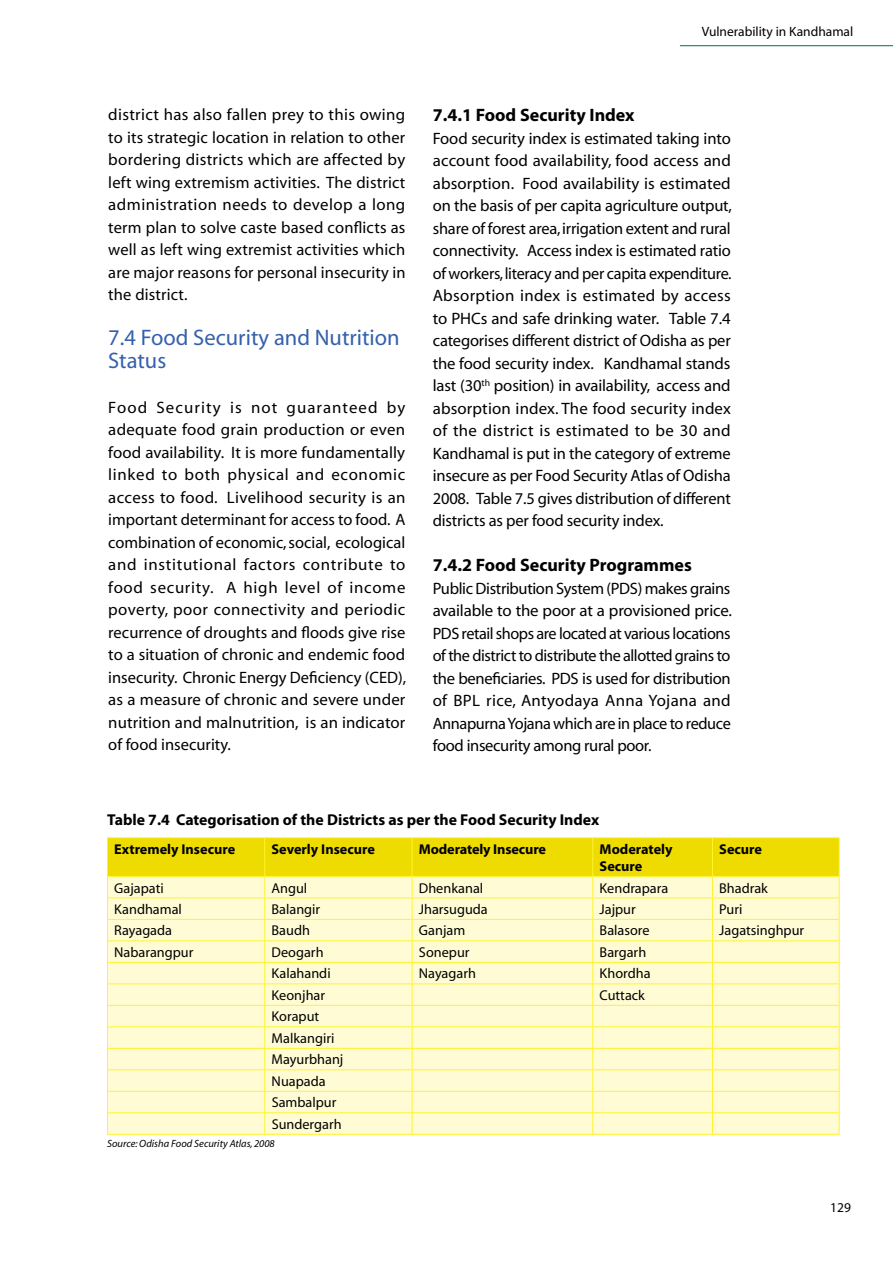
<style>
.page{position:relative;width:893px;height:1263px;background:#fff}
.page>*{position:absolute;margin:0;border:0;box-sizing:border-box;transform-origin:0 0}
.t1{font:22.5px/22.5px "Myriad";color:#3560ad}
.t2{font:700 18px "Myriad Pro";color:#000}
.t3{font:16.5px/22.5px "Myriad";color:#000;text-align:justify}
.t4{font:700 15.75px "Myriad Pro";color:#000}
.t5{font:14.25px/21.5px "Myriad";color:#000}
.t6{font:700 14.25px/17.1px "Myriad Pro";color:#000}
.t7{font:13.5px "Myriad";color:#000}
.t8{font:italic 10.5px "Myriad";color:#000}
</style>
<div class="page">
<hr style="left:680px;top:45px;width:213px;height:1px;background:#007236">
<svg style="left:107px;top:838px;width:733px;height:296px;background:#fcf7b2"></svg>
<hr style="left:107px;top:1134px;width:158px;height:1px;background:#fff32a">
<hr style="left:265px;top:1134px;width:147px;height:1px;background:#fff32a">
<hr style="left:412px;top:1134px;width:181px;height:1px;background:#fff32a">
<hr style="left:593px;top:1134px;width:119px;height:1px;background:#fff32a">
<hr style="left:712px;top:1134px;width:127px;height:1px;background:#fff32a">
<hr style="left:107px;top:838px;width:1px;height:38px;background:#fff32b">
<hr style="left:107px;top:837px;width:158px;height:1px;background:#fff32b">
<hr style="left:265px;top:837px;width:147px;height:1px;background:#fff32b">
<hr style="left:412px;top:837px;width:181px;height:1px;background:#fff32b">
<hr style="left:593px;top:837px;width:119px;height:1px;background:#fff32b">
<hr style="left:712px;top:837px;width:127px;height:1px;background:#fff32b">
<hr style="left:264px;top:838px;width:1px;height:38px;background:#fff32b">
<hr style="left:412px;top:838px;width:1px;height:38px;background:#fff32b">
<hr style="left:592px;top:838px;width:1px;height:38px;background:#fff32b">
<hr style="left:712px;top:838px;width:1px;height:38px;background:#fff32b">
<hr style="left:839px;top:838px;width:1px;height:38px;background:#fff32b">
<hr style="left:107px;top:876px;width:158px;height:1px;background:#fff32a">
<hr style="left:265px;top:876px;width:147px;height:1px;background:#fff32a">
<hr style="left:412px;top:876px;width:181px;height:1px;background:#fff32a">
<hr style="left:593px;top:876px;width:119px;height:1px;background:#fff32a">
<hr style="left:712px;top:876px;width:127px;height:1px;background:#fff32a">
<p class="t7" style="left:702px;top:25px;width:153px">Vulnerability in Kandhamal</p>
<p class="t3" style="left:108px;top:104px;width:299px">district has also fallen prey to this owing to its strategic location in relation to other bordering districts which are affected by left wing extremism activities. The district administration needs to develop a long term plan to solve caste based conflicts as well as left wing extremist activities which are major reasons for personal insecurity in the district.</p>
<h1 class="t1" style="left:108px;top:327px;width:293px">7.4 Food Security and Nutrition<br>Status</h1>
<p class="t3" style="left:108px;top:396px;width:299px">Food Security is not guaranteed by adequate food grain production or even food availability. It is more fundamentally linked to both physical and economic access to food. Livelihood security is an important determinant for access to food. A combination of economic, social, ecological and institutional factors contribute to food security. A high level of income poverty, poor connectivity and periodic recurrence of droughts and floods give rise to a situation of chronic and endemic food insecurity. Chronic Energy Deficiency (CED), as a measure of chronic and severe under nutrition and malnutrition, is an indicator of food insecurity.</p>
<p class="t2" style="left:433px;top:103px;width:203px">7.4.1 Food Security Index</p>
<p class="t3" style="left:433px;top:128px;width:301px">Food security index is estimated taking into account food availability, food access and absorption. Food availability is estimated on the basis of per capita agriculture output, share of forest area, irrigation extent and rural connectivity. Access index is estimated ratio of workers, literacy and per capita expenditure.<br>Absorption index is estimated by access to PHCs and safe drinking water. Table 7.4 categorises different district of Odisha as per the food security index. Kandhamal stands last (30<sup>th</sup> position) in availability, access and absorption index. The food security index of the district is estimated to be 30 and Kandhamal is put in the category of extreme insecure as per Food Security Atlas of Odisha 2008. Table 7.5 gives distribution of different districts as per food security index.</p>
<p class="t2" style="left:433px;top:553px;width:261px">7.4.2 Food Security Programmes</p>
<p class="t3" style="left:433px;top:578px;width:301px">Public Distribution System (PDS) makes grains available to the poor at a provisioned price.<br>PDS retail shops are located at various locations of the district to distribute the allotted grains to the beneficiaries. PDS is used for distribution of BPL rice, Antyodaya Anna Yojana and Annapurna Yojana which are in place to reduce food insecurity among rural poor.</p>
<p class="t4" style="left:107px;top:809px;width:494px">Table 7.4 Categorisation of the Districts as per the Food Security Index</p>
<p class="t6" style="left:114px;top:840px;width:122px">Extremely Insecure</p>
<p class="t6" style="left:271px;top:840px;width:105px">Severly Insecure</p>
<p class="t6" style="left:419px;top:840px;width:129px">Moderately Insecure</p>
<p class="t6" style="left:600px;top:840px;width:75px">Moderately<br>Secure</p>
<p class="t6" style="left:719px;top:840px;width:44px">Secure</p>
<p class="t5" style="left:114px;top:878px;width:51px">Gajapati</p>
<p class="t5" style="left:272px;top:878px;width:37px">Angul</p>
<p class="t5" style="left:419px;top:878px;width:66px">Dhenkanal</p>
<p class="t5" style="left:600px;top:878px;width:70px">Kendrapara</p>
<p class="t5" style="left:719px;top:878px;width:50px">Bhadrak</p>
<p class="t5" style="left:114px;top:899px;width:69px">Kandhamal</p>
<p class="t5" style="left:272px;top:899px;width:50px">Balangir</p>
<p class="t5" style="left:419px;top:899px;width:70px">Jharsuguda</p>
<p class="t5" style="left:600px;top:899px;width:38px">Jajpur</p>
<p class="t5" style="left:719px;top:899px;width:25px">Puri</p>
<p class="t5" style="left:114px;top:921px;width:59px">Rayagada</p>
<p class="t5" style="left:272px;top:921px;width:40px">Baudh</p>
<p class="t5" style="left:419px;top:921px;width:48px">Ganjam</p>
<p class="t5" style="left:600px;top:921px;width:52px">Balasore</p>
<p class="t5" style="left:719px;top:921px;width:87px">Jagatsinghpur</p>
<p class="t5" style="left:114px;top:942px;width:81px">Nabarangpur</p>
<p class="t5" style="left:272px;top:942px;width:54px">Deogarh</p>
<p class="t5" style="left:419px;top:942px;width:52px">Sonepur</p>
<p class="t5" style="left:600px;top:942px;width:48px">Bargarh</p>
<p class="t5" style="left:272px;top:963px;width:61px">Kalahandi</p>
<p class="t5" style="left:419px;top:963px;width:59px">Nayagarh</p>
<p class="t5" style="left:600px;top:963px;width:52px">Khordha</p>
<p class="t5" style="left:272px;top:985px;width:55px">Keonjhar</p>
<p class="t5" style="left:600px;top:985px;width:47px">Cuttack</p>
<p class="t5" style="left:272px;top:1006px;width:73px">Koraput<br>Malkangiri<br>Mayurbhanj<br>Nuapada<br>Sambalpur<br>Sundergarh</p>
<p class="t8" style="left:107px;top:1138px;width:169px">Source: Odisha Food Security Atlas, 2008</p>
<p class="t7" style="left:830px;top:1200px;width:22px">129</p>
</div>
